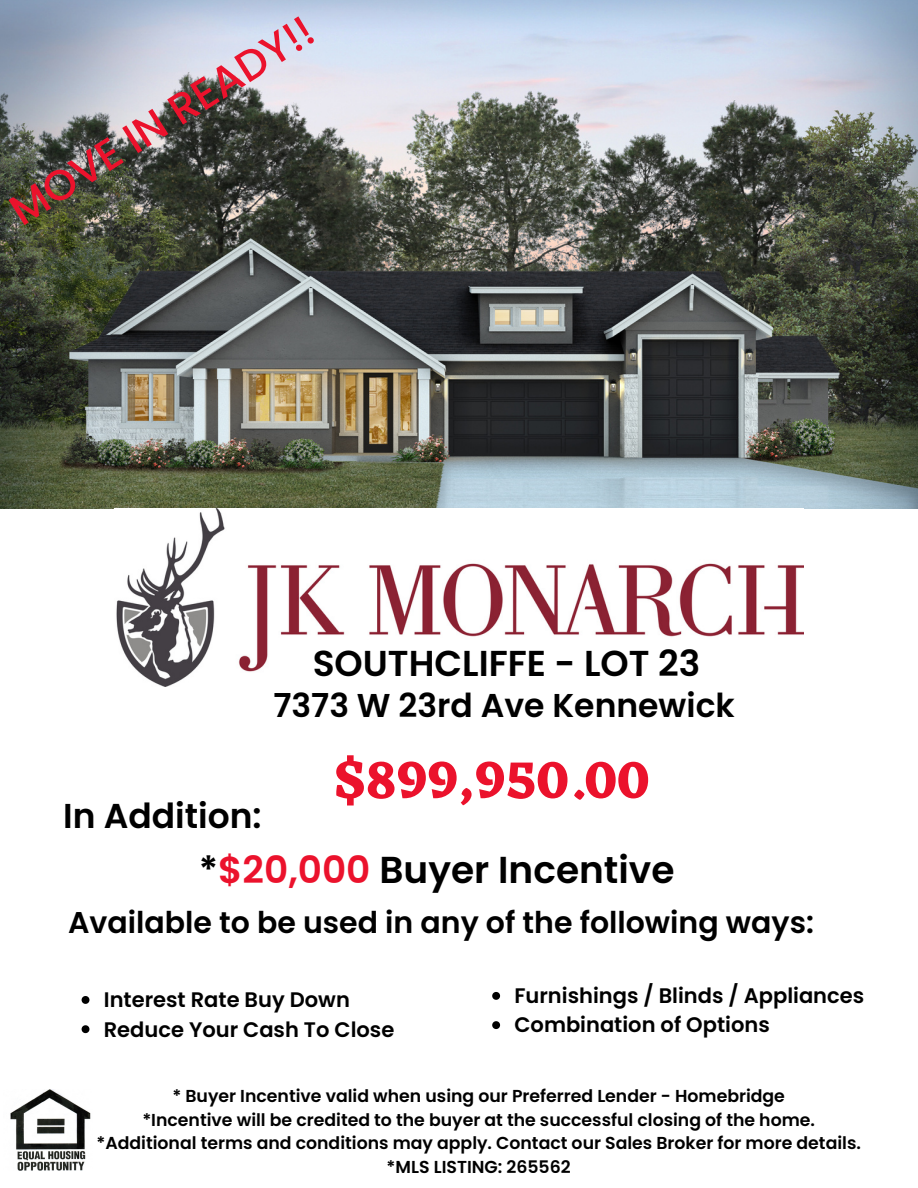
<style>
.page{position:relative;width:918px;height:1188px;background:#fff}
.page>*{position:absolute;margin:0;border:0;box-sizing:border-box;transform-origin:0 0}
.t1{font:700 54px "Eczar";color:#eb122c}
.t2{font:500 42.75px "Poppins";color:#eb122c}
.t3{font:600 37.5px "Poppins";color:#000}
.t4{font:600 36px "Poppins";color:#000}
.t5{font:600 34.5px "Poppins";color:#000}
.t6{font:600 33px "Poppins";color:#000}
.t7{font:600 30px "Poppins";color:#000}
.t8{font:600 21px/29.2px "Poppins";color:#000}
.t9{font:600 17.25px/23.7px "Poppins";color:#000;text-align:center}
.s1{color:#eb122c}
</style>
<div class="page">
<img style="left:0;top:0;width:918px;height:508px">
<img style="left:116px;top:509px;width:687px;height:177px">
<img style="left:10px;top:1090px;width:81px;height:81px">
<svg style="left:82px;top:996px;width:7px;height:8px"></svg>
<svg style="left:82px;top:1025px;width:7px;height:8px"></svg>
<svg style="left:492px;top:992px;width:8px;height:8px"></svg>
<svg style="left:492px;top:1021px;width:8px;height:8px"></svg>
<h2 class="t2" style="left:-3px;top:188px;width:352px;rotate:-32deg">MOVE IN READY!!</h2>
<h3 class="t4" style="left:313px;top:638px;width:389px">SOUTHCLIFFE - LOT 23</h3>
<h3 class="t6" style="left:273px;top:682px;width:463px">7373 W 23rd Ave Kennewick</h3>
<h3 class="t5" style="left:63px;top:792px;width:200px">In Addition:</h3>
<h1 class="t1" style="left:333px;top:747px;width:318px">$899,950.00</h1>
<h3 class="t3" style="left:199px;top:844px;width:477px">*<span class="s1">$20,000</span> Buyer Incentive</h3>
<h3 class="t7" style="left:68px;top:901px;width:747px">Available to be used in any of the following ways:</h3>
<p class="t8" style="left:104px;top:985px;width:292px">Interest Rate Buy Down<br>Reduce Your Cash To Close</p>
<p class="t8" style="left:514px;top:981px;width:351px">Furnishings / Blinds / Appliances<br>Combination of Options</p>
<p class="t9" style="left:96px;top:1084px;width:766px">* Buyer Incentive valid when using our Preferred Lender - Homebridge<br>*Incentive will be credited to the buyer at the successful closing of the home. *Additional terms and conditions may apply. Contact our Sales Broker for more details. *MLS LISTING: 265562</p>
</div>
